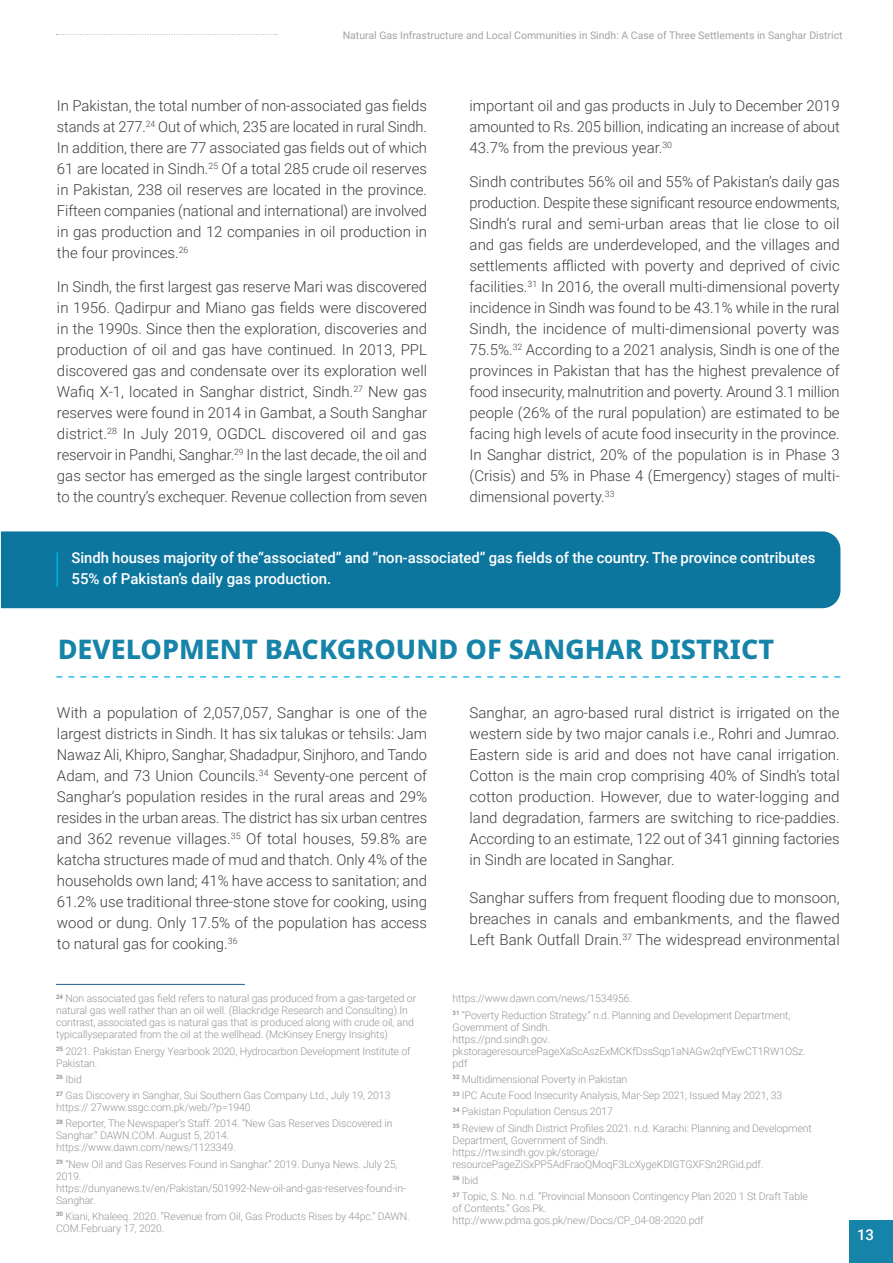
<style>
.page{position:relative;width:893px;height:1263px;background:#fff}
.page>*{position:absolute;margin:0;border:0;box-sizing:border-box;transform-origin:0 0}
.t1{font:800 27px "Noto Sans";color:#1683a9}
.t2{font:300 15px/21px "Roboto";color:#3e3e3f;text-align:justify}
.t3{font:500 15px/21px "Roboto";letter-spacing:-.005em;color:#fff}
.t4{font:300 10.5px/12px "Roboto";letter-spacing:-.01em;color:#939598}
.t5{font:10.5px "Roboto";color:#a1a3a6}
</style>
<div class="page">
<div style="left:849px;top:1220px;width:44px;height:43px;background:#1683a9"></div>
<svg style="left:56px;top:34px;width:221px;height:1px"></svg>
<svg style="left:56px;top:676px;width:784px;height:2px"></svg>
<hr style="left:56px;top:984px;width:189px;height:1px;background:#3670a3">
<svg style="left:0;top:531px;width:1px;height:77px"></svg>
<div style="left:1px;top:531px;width:839px;height:77px;background:#0c769e"></div>
<hr style="left:56px;top:552px;width:2px;height:35px;background:#00aeef">
<p class="t5" style="left:343px;top:28px;width:501px">Natural Gas Infrastructure and Local Communities in Sindh: A Case of Three Settlements in Sanghar District</p>
<p class="t2" style="left:57px;top:95px;width:372px">In Pakistan, the total number of non-associated gas fields stands at 277.<sup>24</sup> Out of which, 235 are located in rural Sindh.<br>In addition, there are 77 associated gas fields out of which 61 are located in Sindh.<sup>25</sup> Of a total 285 crude oil reserves in Pakistan, 238 oil reserves are located in the province.<br>Fifteen companies (national and international) are involved in gas production and 12 companies in oil production in the four provinces.<sup>26</sup></p>
<p class="t2" style="left:57px;top:276px;width:372px">In Sindh, the first largest gas reserve Mari was discovered in 1956. Qadirpur and Miano gas fields were discovered in the 1990s. Since then the exploration, discoveries and production of oil and gas have continued. In 2013, PPL discovered gas and condensate over its exploration well Wafiq X-1, located in Sanghar district, Sindh.<sup>27</sup> New gas reserves were found in 2014 in Gambat, a South Sanghar district.<sup>28</sup> In July 2019, OGDCL discovered oil and gas reservoir in Pandhi, Sanghar.<sup>29</sup> In the last decade, the oil and gas sector has emerged as the single largest contributor to the country’s exchequer. Revenue collection from seven</p>
<p class="t2" style="left:470px;top:95px;width:372px">important oil and gas products in July to December 2019 amounted to Rs. 205 billion, indicating an increase of about 43.7% from the previous year.<sup>30</sup></p>
<p class="t2" style="left:470px;top:171px;width:372px">Sindh contributes 56% oil and 55% of Pakistan’s daily gas production. Despite these significant resource endowments, Sindh’s rural and semi-urban areas that lie close to oil and gas fields are underdeveloped, and the villages and settlements afflicted with poverty and deprived of civic facilities.<sup>31</sup> In 2016, the overall multi-dimensional poverty incidence in Sindh was found to be 43.1% while in the rural Sindh, the incidence of multi-dimensional poverty was 75.5%.<sup>32</sup> According to a 2021 analysis, Sindh is one of the provinces in Pakistan that has the highest prevalence of food insecurity, malnutrition and poverty. Around 3.1 million people (26% of the rural population) are estimated to be facing high levels of acute food insecurity in the province.<br>In Sanghar district, 20% of the population is in Phase 3 (Crisis) and 5% in Phase 4 (Emergency) stages of multi&shy;dimensional poverty.<sup>33</sup></p>
<p class="t3" style="left:71px;top:546px;width:745px">Sindh houses majority of the“associated” and “non-associated” gas fields of the country. The province contributes<br>55% of Pakistan’s daily gas production.</p>
<p class="t1" style="left:58px;top:634px;width:718px">DEVELOPMENT BACKGROUND OF SANGHAR DISTRICT</p>
<p class="t2" style="left:57px;top:702px;width:372px">With a population of 2,057,057, Sanghar is one of the largest districts in Sindh. It has six talukas or tehsils: Jam Nawaz Ali, Khipro, Sanghar, Shadadpur, Sinjhoro, and Tando Adam, and 73 Union Councils.<sup>34</sup> Seventy-one percent of Sanghar’s population resides in the rural areas and 29% resides in the urban areas. The district has six urban centres and 362 revenue villages.<sup>35</sup> Of total houses, 59.8% are katcha structures made of mud and thatch. Only 4% of the households own land; 41% have access to sanitation; and 61.2% use traditional three-stone stove for cooking, using wood or dung. Only 17.5% of the population has access to natural gas for cooking.<sup>36</sup></p>
<p class="t2" style="left:470px;top:702px;width:372px">Sanghar, an agro-based rural district is irrigated on the western side by two major canals i.e., Rohri and Jumrao.<br>Eastern side is arid and does not have canal irrigation.<br>Cotton is the main crop comprising 40% of Sindh’s total cotton production. However, due to water-logging and land degradation, farmers are switching to rice-paddies.<br>According to an estimate, 122 out of 341 ginning factories in Sindh are located in Sanghar.</p>
<p class="t2" style="left:470px;top:887px;width:372px">Sanghar suffers from frequent flooding due to monsoon, breaches in canals and embankments, and the flawed Left Bank Outfall Drain.<sup>37</sup> The widespread environmental</p>
<p class="t4" style="left:56px;top:992px;width:362px"><sup>24</sup> Non associated gas field refers to natural gas produced from a gas-targeted or natural gas well rather than an oil well. (Blackridge Research and Consulting).In contrast, associated gas is natural gas that is produced along with crude oil, and typicallyseparated from the oil at the wellhead. (McKinsey Energy Insights)</p>
<p class="t4" style="left:56px;top:1044px;width:356px"><sup>25</sup> 2021. Pakistan Energy Yearbook 2020, Hydrocarbon Development Institute of<br>Pakistan.</p>
<p class="t4" style="left:56px;top:1073px;width:27px"><sup>26</sup> Ibid</p>
<p class="t4" style="left:56px;top:1089px;width:336px"><sup>27</sup> Gas Discovery in Sanghar, Sui Southern Gas Company Ltd., July 19, 2013 https:// 27www.ssgc.com.pk/web/?p=1940</p>
<p class="t4" style="left:56px;top:1117px;width:338px"><sup>28</sup> Reporter, The Newspaper’s Staff. 2014. “New Gas Reserves Discovered in<br>Sanghar.” DAWN.COM. August 5, 2014. https://www.dawn.com/news/1123349.</p>
<p class="t4" style="left:56px;top:1157px;width:352px"><sup>29</sup> “New Oil and Gas Reserves Found in Sanghar.” 2019. Dunya News. July 25, 2019. https://dunyanews.tv/en/Pakistan/501992-New-oil-and-gas-reserves-found-in-Sanghar.</p>
<p class="t4" style="left:56px;top:1210px;width:355px"><sup>30</sup> Kiani, Khaleeq. 2020. “Revenue from Oil, Gas Products Rises by 44pc.” DAWN.<br>COM.February 17, 2020.</p>
<p class="t4" style="left:453px;top:992px;width:181px">https://www.dawn.com/news/1534956.</p>
<p class="t4" style="left:453px;top:1008px;width:355px"><sup>31</sup> “Poverty Reduction Strategy.” n.d. Planning and Development Department, Government of Sindh.<br>https://pnd.sindh.gov. pkstorageresourcePageXaScAszExMCKfDssSqp1aNAGw2qfYEwCT1RW1OSz. pdf</p>
<p class="t4" style="left:453px;top:1073px;width:176px"><sup>32</sup> Multidimensional Poverty in Pakistan</p>
<p class="t4" style="left:453px;top:1089px;width:331px"><sup>33</sup> IPC Acute Food Insecurity Analysis, Mar-Sep 2021, Issued May 2021, 33</p>
<p class="t4" style="left:453px;top:1105px;width:162px"><sup>34</sup> Pakistan Population Census 2017</p>
<p class="t4" style="left:453px;top:1121px;width:361px"><sup>35</sup> Review of Sindh District Profiles 2021. n.d. Karachi: Planning and Development Department, Government of Sindh.<br>https://rtw.sindh.gov.pk/storage/ resourcePageZiSxPP5AdFraoQMoqF3LcXygeKDlGTGXFSn2RGid.pdf.</p>
<p class="t4" style="left:453px;top:1174px;width:27px"><sup>36</sup> Ibid</p>
<p class="t4" style="left:453px;top:1190px;width:357px"><sup>37</sup> Topic, S. No. n.d. “Provincial Monsoon Contingency Plan 2020 1 St Draft Table of Contents.” Gos.Pk.<br>http://www.pdma.gos.pk/new/Docs/CP_04-08-2020.pdf</p>
<p class="t3" style="left:857px;top:1223px;width:18px">13</p>
</div>
